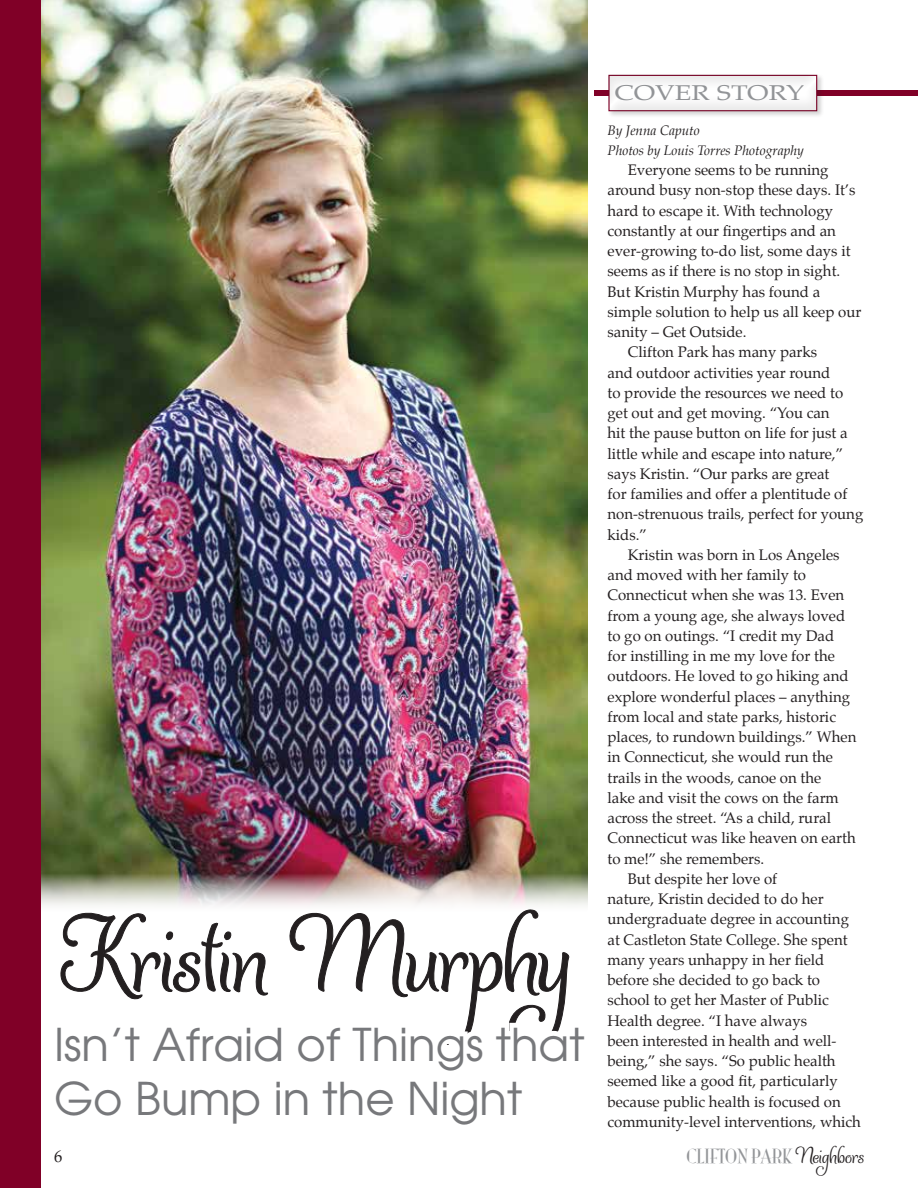
<style>
.page{position:relative;width:918px;height:1188px;background:#fff}
.page>*{position:absolute;margin:0;border:0;box-sizing:border-box;transform-origin:0 0}
.t1{font:112.5px "Ladybird";letter-spacing:.005em;color:#231f20}
.t2{font:45px/54px "Avant Garde";color:#77787b}
.t3{font:21px "Palatino";color:#939598;scale:1.3 1}
.t4{font:18px "Mona Lisa Solid ITCTT";color:#939598}
.t5{font:16.5px "Palatino";color:#231f20}
.t6{font:15px "Palatino";color:#231f20}
.t7{font:italic 13.5px/20.2px "Palatino";color:#231f20}
.s1{font-family:"Ladybird";font-size:24px;color:#231f20}
</style>
<div class="page">
<img style="left:40px;top:0;width:547px;height:914px">
<div style="left:0;top:0;width:40px;height:1188px;background:#800027"></div>
<div style="left:594px;top:90px;width:324px;height:6px;background:#800027"></div>
<div style="left:607px;top:73px;width:217px;height:46px;background:#231f20;opacity:.2"></div>
<div style="left:601px;top:72px;width:231px;height:40px;background:#231f20;opacity:.1"></div>
<svg style="left:45px;top:909px;width:542px;height:136px"></svg>
<h1 class="t1" style="left:60px;top:886px;width:511px">Kristin Murphy</h1>
<h2 class="t2" style="left:54px;top:1016px;width:532px">Isn’t Afraid of Things that<br>Go Bump in the Night</h2>
<h3 class="t3" style="left:614px;top:75px;width:147px">COVER STORY</h3>
<p class="t7" style="left:608px;top:120px;width:198px">By Jenna Caputo<br>Photos by Louis Torres Photography</p>
<p class="t6" style="left:628px;top:157px;width:202px">Everyone seems to be running</p>
<p class="t6" style="left:608px;top:178px;width:250px">around busy non-stop these days. It’s</p>
<p class="t6" style="left:608px;top:198px;width:227px">hard to escape it. With technology</p>
<p class="t6" style="left:608px;top:218px;width:230px">constantly at our fingertips and an</p>
<p class="t6" style="left:608px;top:238px;width:245px">ever-growing to-do list, some days it</p>
<p class="t6" style="left:608px;top:259px;width:234px">seems as if there is no stop in sight.</p>
<p class="t6" style="left:608px;top:279px;width:214px">But Kristin Murphy has found a</p>
<p class="t6" style="left:608px;top:299px;width:255px">simple solution to help us all keep our</p>
<p class="t6" style="left:608px;top:319px;width:141px">sanity – Get Outside.</p>
<p class="t6" style="left:628px;top:340px;width:191px">Clifton Park has many parks</p>
<p class="t6" style="left:608px;top:360px;width:224px">and outdoor activities year round</p>
<p class="t6" style="left:608px;top:380px;width:237px">to provide the resources we need to</p>
<p class="t6" style="left:608px;top:400px;width:224px">get out and get moving. “You can</p>
<p class="t6" style="left:608px;top:421px;width:242px">hit the pause button on life for just a</p>
<p class="t6" style="left:608px;top:441px;width:237px">little while and escape into nature,”</p>
<p class="t6" style="left:608px;top:461px;width:223px">says Kristin. “Our parks are great</p>
<p class="t6" style="left:608px;top:481px;width:241px">for families and offer a plentitude of</p>
<p class="t6" style="left:608px;top:502px;width:257px">non-strenuous trails, perfect for young</p>
<p class="t6" style="left:608px;top:522px;width:41px">kids.”</p>
<p class="t6" style="left:628px;top:542px;width:213px">Kristin was born in Los Angeles</p>
<p class="t6" style="left:608px;top:562px;width:200px">and moved with her family to</p>
<p class="t6" style="left:608px;top:583px;width:238px">Connecticut when she was 13. Even</p>
<p class="t6" style="left:608px;top:603px;width:239px">from a young age, she always loved</p>
<p class="t6" style="left:608px;top:623px;width:228px">to go on outings. “I credit my Dad</p>
<p class="t6" style="left:608px;top:643px;width:229px">for instilling in me my love for the</p>
<p class="t6" style="left:608px;top:664px;width:243px">outdoors. He loved to go hiking and</p>
<p class="t6" style="left:608px;top:684px;width:244px">explore wonderful places – anything</p>
<p class="t6" style="left:608px;top:704px;width:230px">from local and state parks, historic</p>
<p class="t6" style="left:608px;top:724px;width:251px">places, to rundown buildings.” When</p>
<p class="t6" style="left:608px;top:745px;width:227px">in Connecticut, she would run the</p>
<p class="t6" style="left:608px;top:765px;width:215px">trails in the woods, canoe on the</p>
<p class="t6" style="left:608px;top:785px;width:233px">lake and visit the cows on the farm</p>
<p class="t6" style="left:608px;top:805px;width:225px">across the street. “As a child, rural</p>
<p class="t6" style="left:608px;top:826px;width:250px">Connecticut was like heaven on earth</p>
<p class="t6" style="left:608px;top:846px;width:158px">to me!” she remembers.</p>
<p class="t6" style="left:628px;top:866px;width:151px">But despite her love of</p>
<p class="t6" style="left:608px;top:886px;width:218px">nature, Kristin decided to do her</p>
<p class="t6" style="left:608px;top:907px;width:243px">undergraduate degree in accounting</p>
<p class="t6" style="left:608px;top:927px;width:242px">at Castleton State College. She spent</p>
<p class="t6" style="left:608px;top:947px;width:218px">many years unhappy in her field</p>
<p class="t6" style="left:608px;top:967px;width:214px">before she decided to go back to</p>
<p class="t6" style="left:608px;top:988px;width:223px">school to get her Master of Public</p>
<p class="t6" style="left:608px;top:1008px;width:201px">Health degree. “I have always</p>
<p class="t6" style="left:608px;top:1028px;width:231px">been interested in health and well-</p>
<p class="t6" style="left:608px;top:1048px;width:230px">being,” she says. “So public health</p>
<p class="t6" style="left:608px;top:1069px;width:232px">seemed like a good fit, particularly</p>
<p class="t6" style="left:608px;top:1089px;width:235px">because public health is focused on</p>
<p class="t6" style="left:608px;top:1109px;width:255px">community-level interventions, which</p>
<p class="t5" style="left:54px;top:1143px;width:10px">6</p>
<p class="t4" style="left:686px;top:1143px;width:179px">CLIFTON PARK<span class="s1">Neighbors</span></p>
</div>
